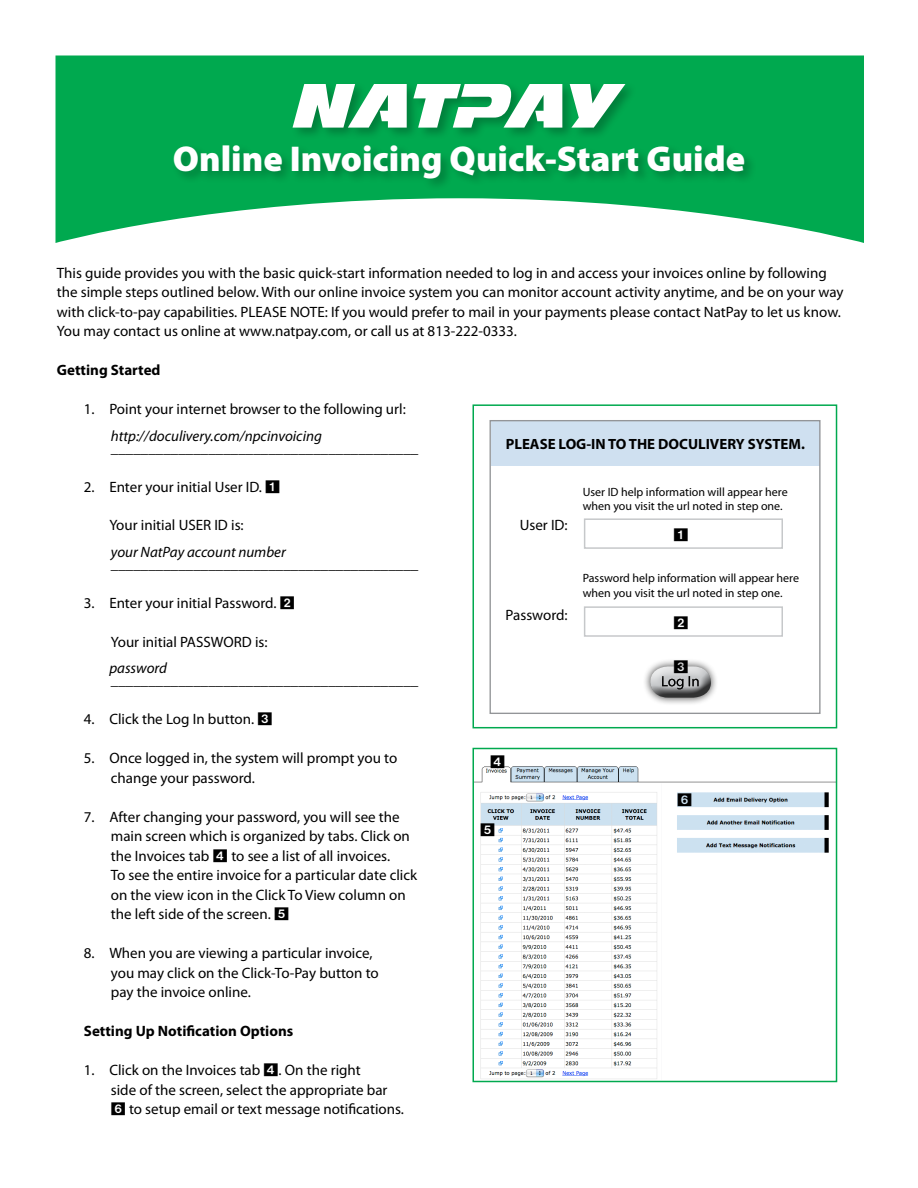
<style>
.page{position:relative;width:918px;height:1188px;background:#fff}
.page>*{position:absolute;margin:0;border:0;box-sizing:border-box;transform-origin:0 0}
.t1{font:900 36px "Myriad Pro";color:#fff}
.t2{font:15px/19.5px "Myriad Pro";color:#000}
.t3{font:600 15px "Myriad Pro";color:#000}
.t4{font:italic 15px "Myriad Pro";color:#000}
.t5{font:700 15px "Myriad Pro";color:#000}
.t6{font:15px "Bundesbahn Pi One";color:#000}
.t7{font:700 14.85px "Myriad Pro";color:#000}
.t8{font:12px/14.4px "Myriad Pro";color:#000}
.s1{font-family:"Bundesbahn Pi One"}
</style>
<div class="page">
<img style="left:475px;top:766px;width:359px;height:313px">
<div style="left:472px;top:748px;width:365px;height:334px;border:2px solid #00a94f"></div>
<svg style="left:56px;top:56px;width:808px;height:187px;fill:#00a94f"></svg>
<div style="left:171px;top:81px;width:586px;height:111px;background:#000;opacity:.25"></div>
<svg style="left:570px;top:84px;width:55px;height:44px"></svg>
<svg style="left:293px;top:84px;width:114px;height:44px"></svg>
<svg style="left:413px;top:84px;width:149px;height:44px"></svg>
<div style="left:491px;top:421px;width:329px;height:45px;background:#cfe0f0"></div>
<div style="left:490px;top:420px;width:331px;height:294px;border:1px solid #939598"></div>
<div style="left:472px;top:404px;width:365px;height:324px;border:2px solid #00a94f"></div>
<div style="left:584px;top:518px;width:199px;height:31px;border:2px solid #c6c8ca"></div>
<div style="left:584px;top:606px;width:199px;height:31px;border:2px solid #c6c8ca"></div>
<div style="left:642px;top:658px;width:76px;height:48px;background:#000;opacity:.75"></div>
<div style="left:650px;top:666px;width:67px;height:22px;background:#fff;opacity:.75"></div>
<div style="left:650px;top:668px;width:68px;height:32px;background:#000;opacity:.75"></div>
<h1 class="t1" style="left:173px;top:138px;width:574px">Online Invoicing Quick-Start Guide</h1>
<p class="t2" style="left:57px;top:262px;width:788px">This guide provides you with the basic quick-start information needed to log in and access your invoices online by following the simple steps outlined below. With our online invoice system you can monitor account activity anytime, and be on your way with click-to-pay capabilities. PLEASE NOTE: If you would prefer to mail in your payments please contact NatPay to let us know.<br>You may contact us online at www.natpay.com, or call us at 813-222-0333.</p>
<p class="t5" style="left:57px;top:360px;width:105px">Getting Started</p>
<p class="t2" style="left:84px;top:399px;width:324px">1. Point your internet browser to the following url:</p>
<p class="t4" style="left:111px;top:427px;width:213px">http://doculivery.com/npcinvoicing</p>
<p class="t3" style="left:111px;top:438px;width:309px">_________________________________________</p>
<p class="t2" style="left:84px;top:477px;width:198px">2. Enter your initial User ID. <span class="s1">1</span></p>
<p class="t2" style="left:109px;top:514px;width:136px">Your initial USER ID is:</p>
<p class="t4" style="left:111px;top:542px;width:177px">your NatPay account number</p>
<p class="t3" style="left:111px;top:554px;width:309px">_________________________________________</p>
<p class="t2" style="left:84px;top:592px;width:213px">3. Enter your initial Password. <span class="s1">2</span></p>
<p class="t2" style="left:111px;top:631px;width:158px">Your initial PASSWORD is:</p>
<p class="t4" style="left:109px;top:659px;width:59px">password</p>
<p class="t3" style="left:111px;top:671px;width:309px">_________________________________________</p>
<p class="t2" style="left:84px;top:709px;width:190px">4. Click the Log In button. <span class="s1">3</span></p>
<p class="t2" style="left:111px;top:748px;width:288px;text-indent:-27px">5. Once logged in, the system will prompt you to change your password.</p>
<p class="t2" style="left:111px;top:807px;width:308px;text-indent:-27px">7. After changing your password, you will see the main screen which is organized by tabs. Click on the Invoices tab <span class="s1">4</span> to see a list of all invoices.<br>To see the entire invoice for a particular date click on the view icon in the Click To View column on the left side of the screen. <span class="s1">5</span></p>
<p class="t2" style="left:111px;top:943px;width:269px;text-indent:-27px">8. When you are viewing a particular invoice, you may click on the Click-To-Pay button to pay the invoice online.</p>
<p class="t5" style="left:84px;top:1022px;width:211px">Setting Up Notification Options</p>
<p class="t2" style="left:111px;top:1060px;width:295px;text-indent:-27px">1. Click on the Invoices tab <span class="s1">4</span>. On the right<br>side of the screen, select the appropriate bar<br><span class="s1">6</span> to setup email or text message notifications.</p>
<p class="t7" style="left:506px;top:435px;width:301px">PLEASE LOG-IN TO THE DOCULIVERY SYSTEM.</p>
<p class="t8" style="left:583px;top:484px;width:206px">User ID help information will appear here when you visit the url noted in step one.</p>
<p class="t2" style="left:520px;top:514px;width:49px">User ID:</p>
<p class="t6" style="left:674px;top:528px;width:16px">1</p>
<p class="t8" style="left:583px;top:571px;width:218px">Password help information will appear here when you visit the url noted in step one.</p>
<p class="t6" style="left:674px;top:616px;width:16px">2</p>
<p class="t6" style="left:674px;top:660px;width:16px">3</p>
<p class="t2" style="left:506px;top:604px;width:64px">Password:</p>
<p class="t6" style="left:490px;top:755px;width:16px">4</p>
<p class="t6" style="left:677px;top:794px;width:16px">6</p>
<p class="t6" style="left:480px;top:823px;width:16px">5</p>
</div>
